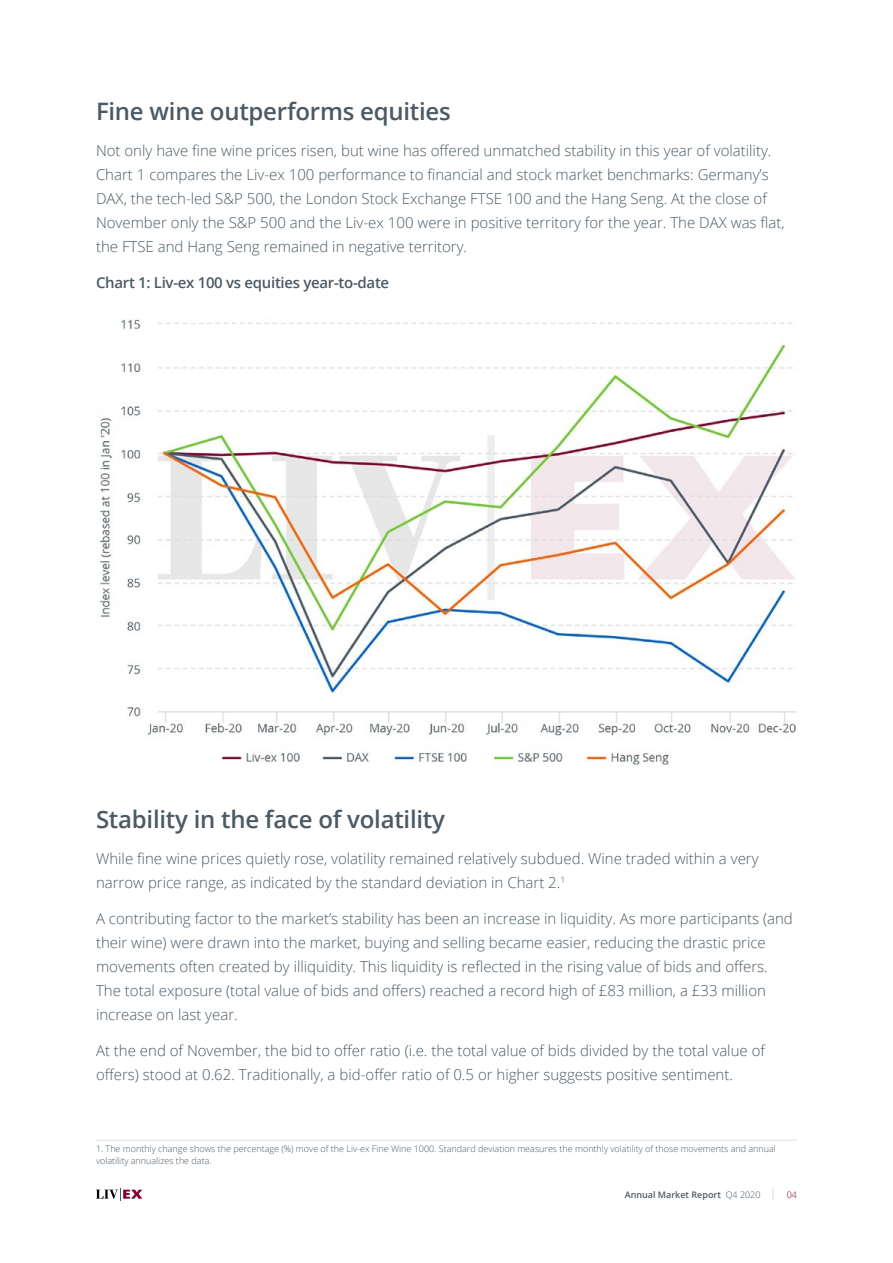
<style>
.page{position:relative;width:893px;height:1263px;background:#fff}
.page>*{position:absolute;margin:0;border:0;box-sizing:border-box;transform-origin:0 0}
.t1{font:600 24px "Open Sans";letter-spacing:-.01em;color:#4b5a64}
.t2{font:300 15px/24px "Open Sans";color:#4b5a64}
.t3{font:600 15px "Open Sans";letter-spacing:-.02em;color:#4b5a64}
.t4{font:300 9px/12px "Open Sans";color:#4b5a64}
.t5{font:600 9px "Open Sans";color:#4b5a64}
.t6{font:300 9px "Open Sans";color:#870032}
.s1{font-weight:300}
</style>
<div class="page">
<svg style="left:96px;top:1188px;width:46px;height:12px"></svg>
<svg style="left:773px;top:1188px;width:1px;height:12px"></svg>
<hr style="left:96px;top:1140px;width:701px;height:1px;background:#dbdee0">
<img style="left:99px;top:319px;width:698px;height:447px">
<h1 class="t1" style="left:96px;top:95px;width:356px">Fine wine outperforms equities</h1>
<p class="t2" style="left:96px;top:138px;width:690px">Not only have fine wine prices risen, but wine has offered unmatched stability in this year of volatility.<br>Chart 1 compares the Liv-ex 100 performance to financial and stock market benchmarks: Germany’s DAX, the tech-led S&amp;P 500, the London Stock Exchange FTSE 100 and the Hang Seng. At the close of November only the S&amp;P 500 and the Liv-ex 100 were in positive territory for the year. The DAX was flat, the FTSE and Hang Seng remained in negative territory.</p>
<p class="t3" style="left:96px;top:272px;width:295px">Chart 1: Liv-ex 100 vs equities year-to-date</p>
<h1 class="t1" style="left:96px;top:803px;width:351px">Stability in the face of volatility</h1>
<p class="t2" style="left:96px;top:846px;width:664px">While fine wine prices quietly rose, volatility remained relatively subdued. Wine traded within a very narrow price range, as indicated by the standard deviation in Chart 2.<sup>1</sup></p>
<p class="t2" style="left:96px;top:906px;width:698px">A contributing factor to the market’s stability has been an increase in liquidity. As more participants (and their wine) were drawn into the market, buying and selling became easier, reducing the drastic price movements often created by illiquidity. This liquidity is reflected in the rising value of bids and offers.<br>The total exposure (total value of bids and offers) reached a record high of £83 million, a £33 million increase on last year.</p>
<p class="t2" style="left:96px;top:1038px;width:670px">At the end of November, the bid to offer ratio (i.e. the total value of bids divided by the total value of offers) stood at 0.62. Traditionally, a bid-offer ratio of 0.5 or higher suggests positive sentiment.</p>
<p class="t4" style="left:96px;top:1142px;width:681px">1. The monthly change shows the percentage (%) move of the Liv-ex Fine Wine 1000. Standard deviation measures the monthly volatility of those movements and annual volatility annualizes the data.</p>
<p class="t5" style="left:625px;top:1188px;width:137px">Annual Market Report <span class="s1">Q4 2020</span></p>
<p class="t6" style="left:787px;top:1188px;width:12px">04</p>
</div>
